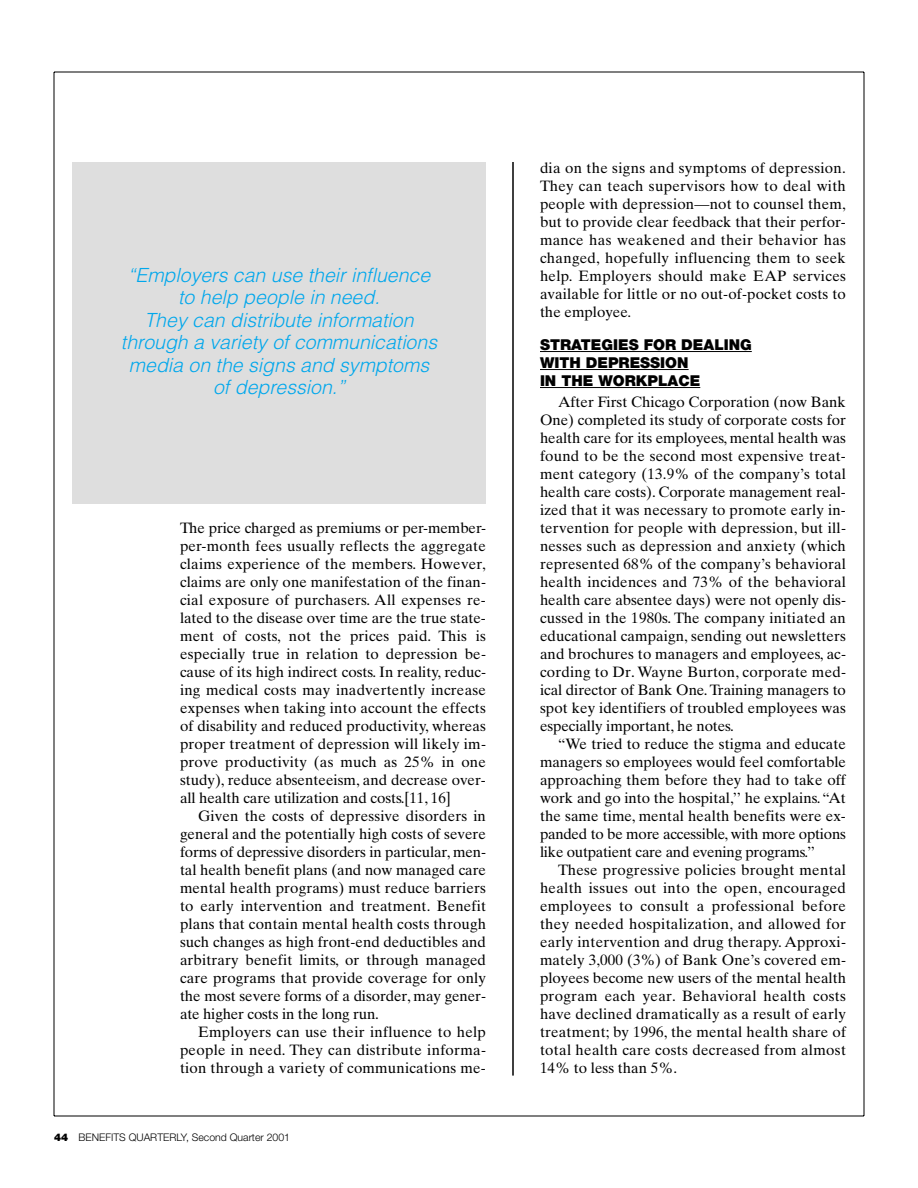
<style>
.page{position:relative;width:918px;height:1188px;background:#fff}
.page>*{position:absolute;margin:0;border:0;box-sizing:border-box;transform-origin:0 0}
.t1{font:italic 300 19.5px/22.5px "Helvetica";color:#00a7ec;text-align:center}
.t2{font:15px/18px "Times Ten";color:#000;text-align:justify}
.t3{font:900 15px/18px "Helvetica Neue";color:#000}
.t4{font:300 10.5px "Helvetica Neue";color:#000}
.s1{font-weight:900}
</style>
<div class="page">
<hr style="left:54px;top:72px;width:810px;height:1px;background:#000">
<hr style="left:54px;top:1116px;width:810px;height:1px;background:#000">
<hr style="left:54px;top:72px;width:1px;height:1044px;background:#000">
<hr style="left:864px;top:72px;width:1px;height:1044px;background:#000">
<hr style="left:513px;top:162px;width:1px;height:914px;background:#000">
<hr style="left:540px;top:351px;width:41px;height:1px;background:#000">
<hr style="left:581px;top:351px;width:171px;height:1px;background:#000">
<hr style="left:540px;top:369px;width:149px;height:1px;background:#000">
<hr style="left:540px;top:387px;width:160px;height:1px;background:#000">
<div style="left:72px;top:162px;width:414px;height:342px;background:#dedede"></div>
<h1 class="t1" style="left:121px;top:266px;width:318px">“Employers can use their influence to help people in need.<br>They can distribute information through a variety of communications media on the signs and symptoms of depression.”</h1>
<p class="t2" style="left:180px;top:520px;width:308px">The price charged as premiums or per-member&shy;per-month fees usually reflects the aggregate claims experience of the members. However, claims are only one manifestation of the finan&shy;cial exposure of purchasers. All expenses re&shy;lated to the disease over time are the true state&shy;ment of costs, not the prices paid. This is especially true in relation to depression be&shy;cause of its high indirect costs. In reality, reduc&shy;ing medical costs may inadvertently increase expenses when taking into account the effects of disability and reduced productivity, whereas proper treatment of depression will likely im&shy;prove productivity (as much as 25% in one study), reduce absenteeism, and decrease over&shy;all health care utilization and costs.[11, 16]</p>
<p class="t2" style="left:180px;top:808px;width:308px;text-indent:18px">Given the costs of depressive disorders in general and the potentially high costs of severe forms of depressive disorders in particular, men&shy;tal health benefit plans (and now managed care mental health programs) must reduce barriers to early intervention and treatment. Benefit plans that contain mental health costs through such changes as high front-end deductibles and arbitrary benefit limits, or through managed care programs that provide coverage for only the most severe forms of a disorder, may gener&shy;ate higher costs in the long run.</p>
<p class="t2" style="left:180px;top:1024px;width:307px;text-indent:18px">Employers can use their influence to help people in need. They can distribute informa&shy;tion through a variety of communications me-</p>
<p class="t4" style="left:54px;top:1134px;width:238px"><span class="s1">44</span> BENEFITS QUARTERLY, Second Quarter 2001</p>
<p class="t2" style="left:540px;top:160px;width:308px">dia on the signs and symptoms of depression.<br>They can teach supervisors how to deal with people with depression—not to counsel them, but to provide clear feedback that their perfor&shy;mance has weakened and their behavior has changed, hopefully influencing them to seek help. Employers should make EAP services available for little or no out-of-pocket costs to the employee.</p>
<p class="t3" style="left:540px;top:337px;width:213px">STRATEGIES FOR DEALING<br>WITH DEPRESSION<br>IN THE WORKPLACE</p>
<p class="t2" style="left:540px;top:394px;width:308px;text-indent:18px">After First Chicago Corporation (now Bank One) completed its study of corporate costs for health care for its employees, mental health was found to be the second most expensive treat&shy;ment category (13.9% of the company’s total health care costs). Corporate management real&shy;ized that it was necessary to promote early in&shy;tervention for people with depression, but ill&shy;nesses such as depression and anxiety (which represented 68% of the company’s behavioral health incidences and 73% of the behavioral health care absentee days) were not openly dis&shy;cussed in the 1980s. The company initiated an educational campaign, sending out newsletters and brochures to managers and employees, ac&shy;cording to Dr. Wayne Burton, corporate med&shy;ical director of Bank One. Training managers to spot key identifiers of troubled employees was especially important, he notes.</p>
<p class="t2" style="left:540px;top:736px;width:308px;text-indent:18px">“We tried to reduce the stigma and educate managers so employees would feel comfortable approaching them before they had to take off work and go into the hospital,’’ he explains. “At the same time, mental health benefits were ex&shy;panded to be more accessible, with more options like outpatient care and evening programs.’’</p>
<p class="t2" style="left:540px;top:862px;width:308px;text-indent:18px">These progressive policies brought mental health issues out into the open, encouraged employees to consult a professional before they needed hospitalization, and allowed for early intervention and drug therapy. Approxi&shy;mately 3,000 (3%) of Bank One’s covered em&shy;ployees become new users of the mental health program each year. Behavioral health costs have declined dramatically as a result of early treatment; by 1996, the mental health share of total health care costs decreased from almost 14% to less than 5%.</p>
</div>
